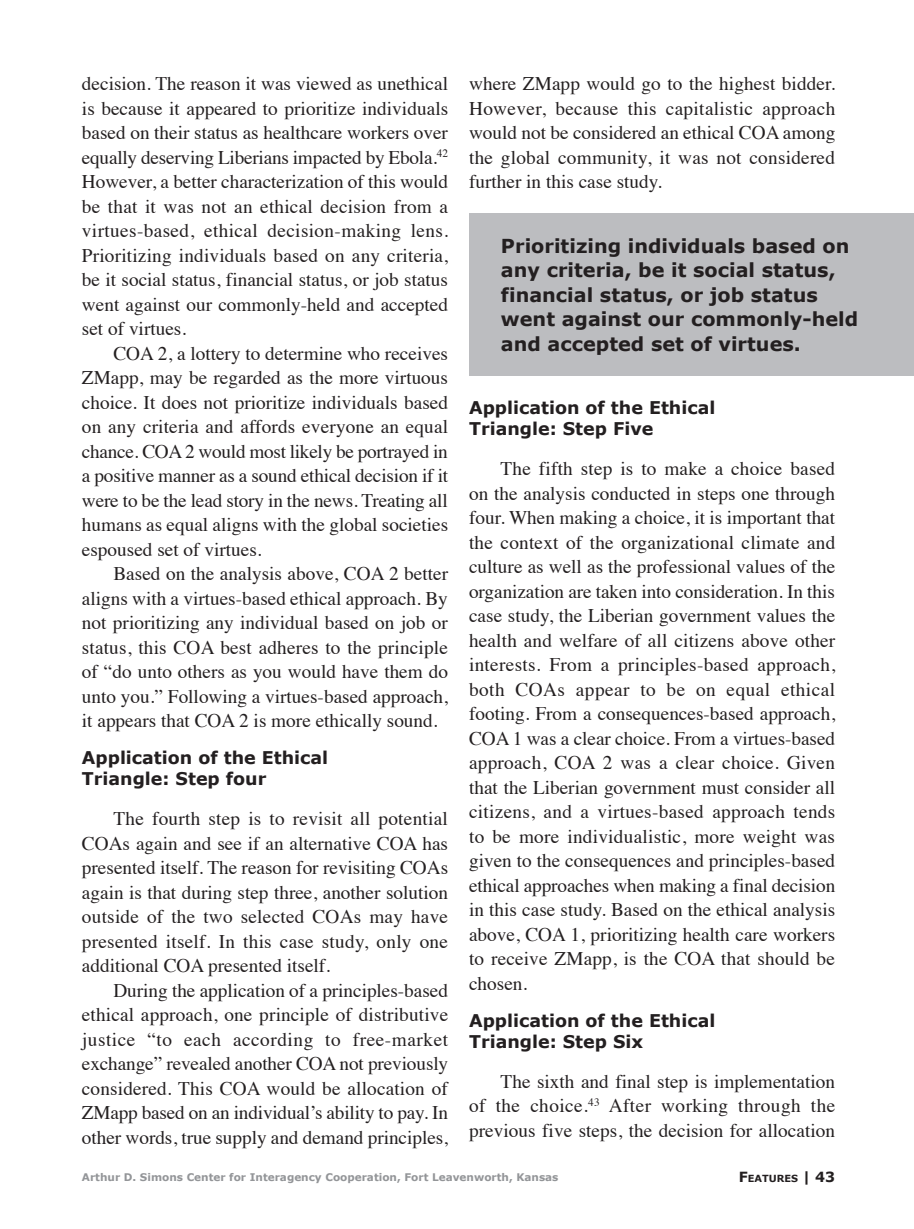
<style>
.page{position:relative;width:914px;height:1229px;background:#fff}
.page>*{position:absolute;margin:0;border:0;box-sizing:border-box;transform-origin:0 0}
.t1{font:19.25px/24.5px "Times";color:#231f20;text-align:justify}
.Right_Pull_Quote{font:700 19.25px/24.5px "Verdana";color:#231f20}
.Subheads{font:700 17.5px/21px "Verdana";color:#231f20}
.t2{font:700 10.5px "Verdana";color:#939598}
.t3{font:700 9.8px "Verdana";color:#231f20}
.s1{font-size:14px}
</style>
<div class="page">
<div style="left:469px;top:213px;width:445px;height:162px;background:#bcbdc0"></div>
<p class="t1" style="left:82px;top:70px;width:368px">decision. The reason it was viewed as unethical is because it appeared to prioritize individuals based on their status as healthcare workers over equally deserving Liberians impacted by Ebola.<sup>42<br></sup>However, a better characterization of this would be that it was not an ethical decision from a virtues-based, ethical decision-making lens.<br>Prioritizing individuals based on any criteria, be it social status, financial status, or job status went against our commonly-held and accepted set of virtues.</p>
<p class="t1" style="left:82px;top:339px;width:368px;text-indent:32px">COA 2, a lottery to determine who receives ZMapp, may be regarded as the more virtuous choice. It does not prioritize individuals based on any criteria and affords everyone an equal chance. COA 2 would most likely be portrayed in a positive manner as a sound ethical decision if it were to be the lead story in the news. Treating all humans as equal aligns with the global societies espoused set of virtues.</p>
<p class="t1" style="left:82px;top:560px;width:367px;text-indent:32px">Based on the analysis above, COA 2 better aligns with a virtues-based ethical approach. By not prioritizing any individual based on job or status, this COA best adheres to the principle of “do unto others as you would have them do unto you.” Following a virtues-based approach, it appears that COA 2 is more ethically sound.</p>
<p class="Subheads" style="left:82px;top:746px;width:248px">Application of the Ethical<br>Triangle: Step four</p>
<p class="t1" style="left:82px;top:805px;width:368px;text-indent:32px">The fourth step is to revisit all potential COAs again and see if an alternative COA has presented itself. The reason for revisiting COAs again is that during step three, another solution outside of the two selected COAs may have presented itself. In this case study, only one additional COA presented itself.</p>
<p class="t1" style="left:82px;top:976px;width:368px;text-indent:32px">During the application of a principles-based ethical approach, one principle of distributive justice “to each according to free-market exchange” revealed another COA not previously considered. This COA would be allocation of ZMapp based on an individual’s ability to pay. In other words, true supply and demand principles,</p>
<p class="t1" style="left:469px;top:70px;width:368px">where ZMapp would go to the highest bidder.<br>However, because this capitalistic approach would not be considered an ethical COA among the global community, it was not considered further in this case study.</p>
<p class="Right_Pull_Quote" style="left:501px;top:233px;width:359px">Prioritizing individuals based on any criteria, be it social status, financial status, or job status went against our commonly-held and accepted set of virtues.</p>
<p class="Subheads" style="left:469px;top:396px;width:248px">Application of the Ethical<br>Triangle: Step Five</p>
<p class="t1" style="left:469px;top:455px;width:368px;text-indent:32px">The fifth step is to make a choice based on the analysis conducted in steps one through four. When making a choice, it is important that the context of the organizational climate and culture as well as the professional values of the organization are taken into consideration. In this case study, the Liberian government values the health and welfare of all citizens above other interests. From a principles-based approach, both COAs appear to be on equal ethical footing. From a consequences-based approach, COA 1 was a clear choice. From a virtues-based approach, COA 2 was a clear choice. Given that the Liberian government must consider all citizens, and a virtues-based approach tends to be more individualistic, more weight was given to the consequences and principles-based ethical approaches when making a final decision in this case study. Based on the ethical analysis above, COA 1, prioritizing health care workers to receive ZMapp, is the COA that should be chosen.</p>
<p class="Subheads" style="left:469px;top:1009px;width:248px">Application of the Ethical<br>Triangle: Step Six</p>
<p class="t1" style="left:469px;top:1067px;width:368px;text-indent:32px">The sixth and final step is implementation of the choice.<sup>43</sup> After working through the previous five steps, the decision for allocation</p>
<p class="t2" style="left:82px;top:1170px;width:478px">Arthur D. Simons Center for Interagency Cooperation, Fort Leavenworth, Kansas</p>
<p class="t3" style="left:738px;top:1171px;width:98px"><span class="s1">F</span>EATURES <span class="s1">|</span> <span class="s1">43</span></p>
</div>
